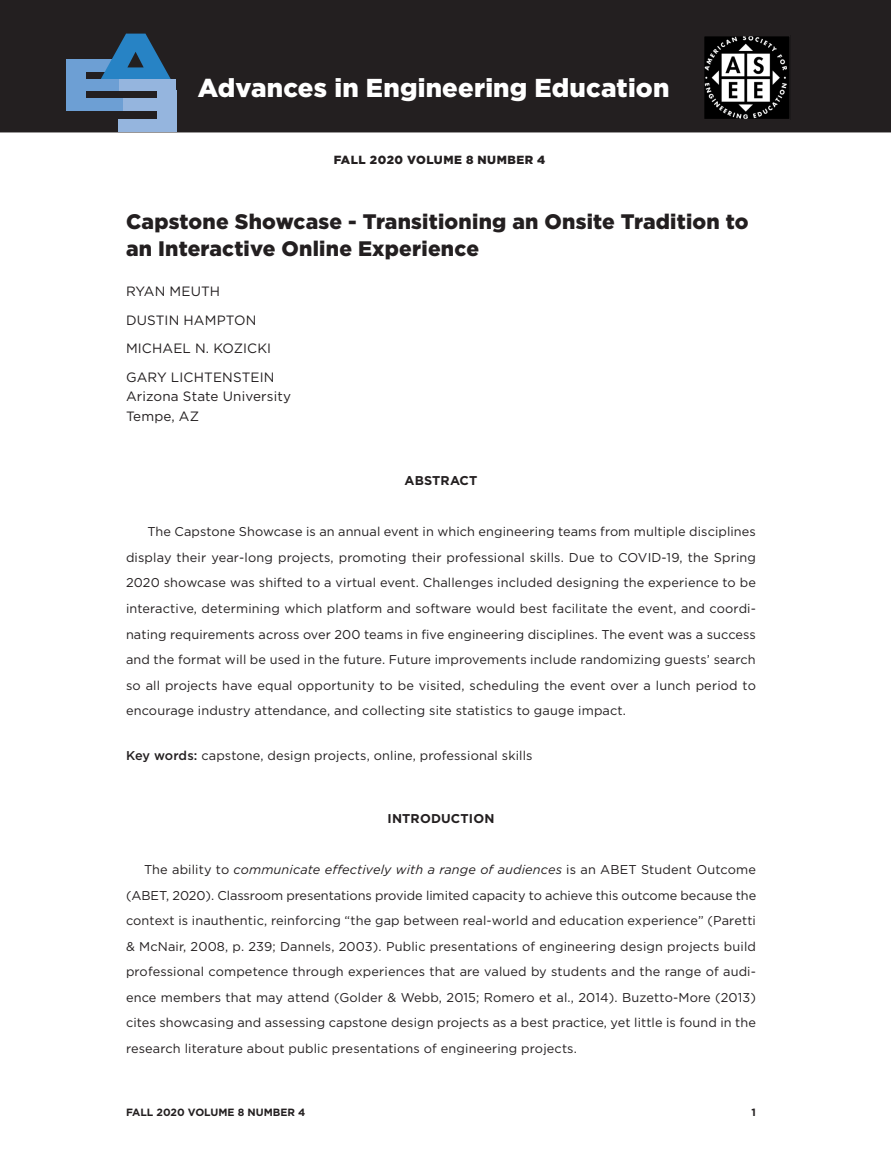
<style>
.page{position:relative;width:891px;height:1175px;background:#fff}
.page>*{position:absolute;margin:0;border:0;box-sizing:border-box;transform-origin:0 0}
.t1{font:900 25.8px "Gotham";letter-spacing:.01em;color:#fff}
.t2{font:900 21px/27px "Gotham";letter-spacing:.01em;color:#231f20}
.author{font:13.5px "Gotham";letter-spacing:.01em;color:#231f20}
.aff{font:13.5px "Gotham";letter-spacing:.01em;color:#231f20}
.body_text{font:12.75px/25.5px "Gotham";letter-spacing:.01em;color:#231f20;text-align:justify}
.kw{font:12.75px "Gotham";letter-spacing:.01em;color:#231f20}
.t3{font:700 12.75px "Gotham";letter-spacing:.01em;color:#231f20}
.t4{font:900 11.85px "Gotham";letter-spacing:.04em;color:#231f20}
.t5{font:700 10.5px "Gotham";color:#231f20}
.s1{font-weight:500}
.s2{font-style:italic}
</style>
<div class="page">
<div style="left:0;top:0;width:891px;height:132px;background:#231f20"></div>
<div style="left:230px;top:0;width:351px;height:96px;background:#231f20"></div>
<img style="left:706px;top:38px;width:82px;height:79px">
<div style="left:703px;top:35px;width:88px;height:85px;border:2px solid #231f20"></div>
<div style="left:66px;top:59px;width:54px;height:12px;background:#6d9fd4"></div>
<div style="left:66px;top:99px;width:57px;height:12px;background:#6d9fd4"></div>
<div style="left:66px;top:71px;width:19px;height:30px;background:#6d9fd4"></div>
<div style="left:157px;top:90px;width:19px;height:41px;background:#95b5de"></div>
<div style="left:123px;top:99px;width:52px;height:12px;background:#95b5de"></div>
<div style="left:119px;top:119px;width:56px;height:13px;background:#95b5de"></div>
<svg style="left:95px;top:34px;width:81px;height:45px;background:#28587e"></svg>
<div style="left:66px;top:79px;width:53px;height:12px;background:#6d9fd4"></div>
<div style="left:119px;top:79px;width:57px;height:12px;background:#95b5de"></div>
<h1 class="t1" style="left:198px;top:73px;width:473px">Advances in Engineering Education</h1>
<p class="t4" style="left:334px;top:152px;width:213px">FALL 2020 VOLUME 8 NUMBER 4</p>
<p class="t2" style="left:126px;top:207px;width:624px">Capstone Showcase - Transitioning an Onsite Tradition to an Interactive Online Experience</p>
<p class="author" style="left:126px;top:284px;width:96px">RYAN MEUTH</p>
<p class="author" style="left:126px;top:312px;width:132px">DUSTIN HAMPTON</p>
<p class="author" style="left:126px;top:341px;width:147px">MICHAEL N. KOZICKI</p>
<p class="author" style="left:126px;top:369px;width:150px">GARY LICHTENSTEIN</p>
<p class="aff" style="left:126px;top:389px;width:167px">Arizona State University</p>
<p class="aff" style="left:126px;top:408px;width:75px">Tempe, AZ</p>
<h1 class="t3" style="left:405px;top:473px;width:74px">ABSTRACT</h1>
<p class="body_text" style="left:126px;top:519px;width:632px;text-indent:21px">The Capstone Showcase is an annual event in which engineering teams from multiple disciplines display their year-long projects, promoting their professional skills. Due to COVID-19, the Spring 2020 showcase was shifted to a virtual event. Challenges included designing the experience to be interactive, determining which platform and software would best facilitate the event, and coordi&shy;nating requirements across over 200 teams in five engineering disciplines. The event was a success and the format will be used in the future. Future improvements include randomizing guests’ search so all projects have equal opportunity to be visited, scheduling the event over a lunch period to encourage industry attendance, and collecting site statistics to gauge impact.</p>
<p class="kw" style="left:126px;top:748px;width:408px"><span class="s1">Key words:</span> capstone, design projects, online, professional skills</p>
<h1 class="t3" style="left:388px;top:811px;width:108px">INTRODUCTION</h1>
<p class="body_text" style="left:126px;top:856px;width:632px;text-indent:18px">The ability to <span class="s2">communicate effectively with a range of audiences</span> is an ABET Student Outcome (ABET, 2020). Classroom presentations provide limited capacity to achieve this outcome because the context is inauthentic, reinforcing “the gap between real-world and education experience” (Paretti &amp; McNair, 2008, p. 239; Dannels, 2003). Public presentations of engineering design projects build professional competence through experiences that are valued by students and the range of audi&shy;ence members that may attend (Golder &amp; Webb, 2015; Romero et al., 2014). Buzetto-More (2013) cites showcasing and assessing capstone design projects as a best practice, yet little is found in the research literature about public presentations of engineering projects.</p>
<p class="t5" style="left:126px;top:1106px;width:181px">FALL 2020 VOLUME 8 NUMBER 4</p>
<p class="t5" style="left:752px;top:1106px;width:6px">1</p>
</div>
